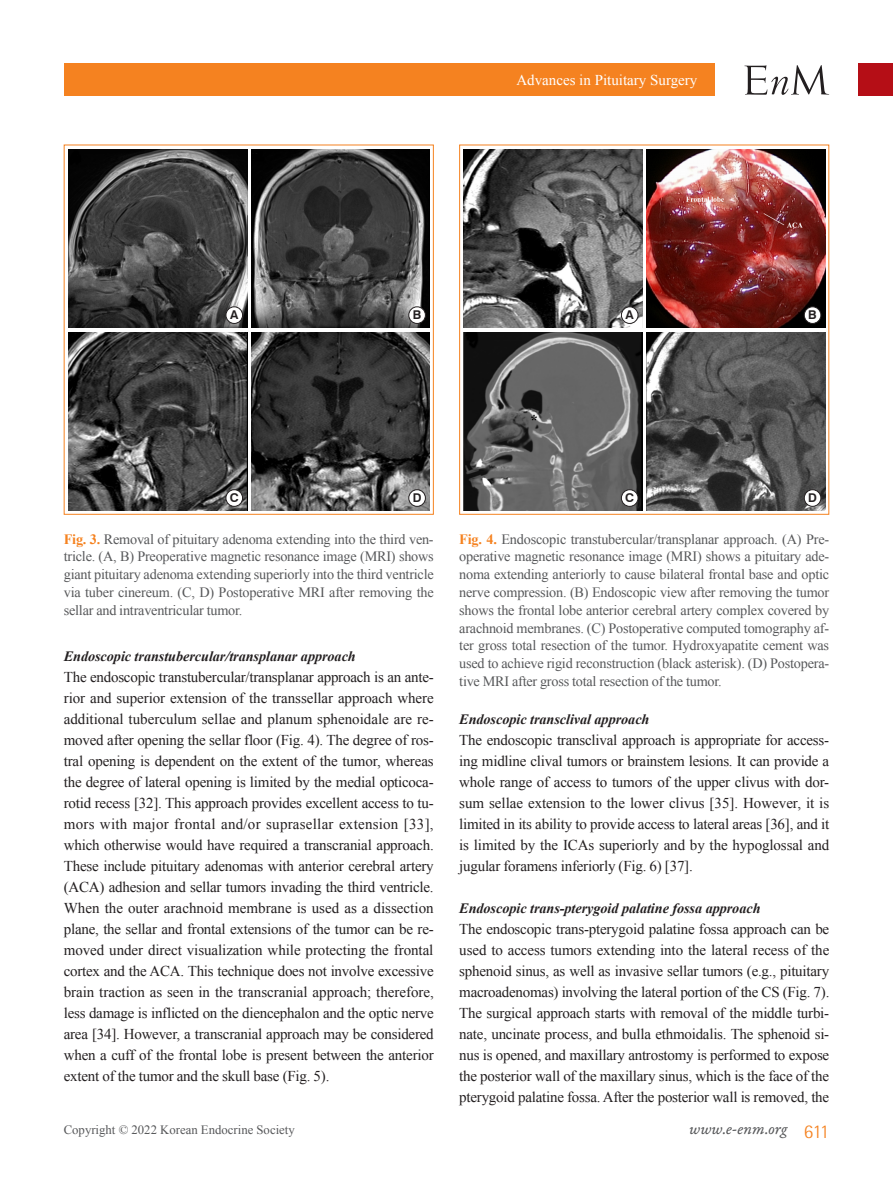
<style>
.page{position:relative;width:893px;height:1191px;background:#fff}
.page>*{position:absolute;margin:0;border:0;box-sizing:border-box;transform-origin:0 0}
.t1{font:16.5px "Garamond Premr Pro It Capt";color:#57585a}
.본문_0{font:15px/21px "Times New Roman";letter-spacing:-.015em;color:#231f20;text-align:justify}
.t2{font:15px "Times New Roman";color:#fff}
.표그림제목{font:14.25px/17.9px "Times New Roman";letter-spacing:-.015em;color:#57585a;text-align:justify}
.소제목3{font:italic 700 14.25px "Times New Roman";letter-spacing:-.005em;color:#231f20}
.t3{font:12.75px "Times New Roman";color:#57585a}
.t4{font:700 12.15px "Swiss 721 BT";color:#231f20}
.s1{font-weight:700;color:#f58220}
.s2{font-family:"Rotis Semi Sans Std";font-weight:300;font-size:19.5px;color:#f58220}
</style>
<div class="page">
<div style="left:859px;top:64px;width:34px;height:32px;background:#b50e16"></div>
<div style="left:64px;top:64px;width:650px;height:32px;background:#f58220"></div>
<svg style="left:744px;top:65px;width:85px;height:30px"></svg>
<img style="left:68px;top:332px;width:179px;height:179px">
<img style="left:464px;top:332px;width:178px;height:179px">
<img style="left:68px;top:149px;width:179px;height:179px">
<img style="left:464px;top:149px;width:178px;height:179px">
<img style="left:251px;top:332px;width:179px;height:179px">
<img style="left:647px;top:332px;width:178px;height:179px">
<img style="left:251px;top:149px;width:179px;height:179px">
<img style="left:647px;top:149px;width:178px;height:179px">
<div style="left:226px;top:490px;width:17px;height:16px;background:#fff;border-radius:50%"></div>
<div style="left:226px;top:489px;width:17px;height:17px;border:1px solid #231f20;border-radius:50%"></div>
<div style="left:621px;top:490px;width:17px;height:16px;background:#fff;border-radius:50%"></div>
<div style="left:621px;top:489px;width:17px;height:17px;border:1px solid #231f20;border-radius:50%"></div>
<div style="left:226px;top:307px;width:17px;height:16px;background:#fff;border-radius:50%"></div>
<div style="left:226px;top:307px;width:17px;height:17px;border:1px solid #231f20;border-radius:50%"></div>
<div style="left:621px;top:307px;width:17px;height:16px;background:#fff;border-radius:50%"></div>
<div style="left:621px;top:307px;width:17px;height:17px;border:1px solid #231f20;border-radius:50%"></div>
<div style="left:409px;top:490px;width:16px;height:16px;background:#fff;border-radius:50%"></div>
<div style="left:409px;top:489px;width:17px;height:17px;border:1px solid #231f20;border-radius:50%"></div>
<div style="left:804px;top:490px;width:17px;height:16px;background:#fff;border-radius:50%"></div>
<div style="left:804px;top:489px;width:17px;height:17px;border:1px solid #231f20;border-radius:50%"></div>
<div style="left:409px;top:307px;width:16px;height:16px;background:#fff;border-radius:50%"></div>
<div style="left:409px;top:307px;width:17px;height:17px;border:1px solid #231f20;border-radius:50%"></div>
<div style="left:804px;top:307px;width:17px;height:16px;background:#fff;border-radius:50%"></div>
<div style="left:804px;top:307px;width:17px;height:17px;border:1px solid #231f20;border-radius:50%"></div>
<p class="t2" style="left:516px;top:70px;width:182px">Advances in Pituitary Surgery</p>
<p class="t4" style="left:230px;top:308px;width:10px">A</p>
<p class="t4" style="left:626px;top:308px;width:10px">A</p>
<p class="t4" style="left:413px;top:308px;width:10px">B</p>
<p class="t4" style="left:808px;top:308px;width:10px">B</p>
<p class="t4" style="left:230px;top:490px;width:10px">C</p>
<p class="t4" style="left:625px;top:490px;width:10px">C</p>
<p class="t4" style="left:413px;top:490px;width:10px">D</p>
<p class="t4" style="left:808px;top:490px;width:10px">D</p>
<p class="표그림제목" style="left:64px;top:529px;width:371px"><span class="s1">Fig. 3.</span> Removal of pituitary adenoma extending into the third ven&shy;tricle. (A, B) Preoperative magnetic resonance image (MRI) shows giant pituitary adenoma extending superiorly into the third ventricle via tuber cinereum. (C, D) Postoperative MRI after removing the sellar and intraventricular tumor.</p>
<p class="표그림제목" style="left:459px;top:529px;width:371px"><span class="s1">Fig. 4.</span> Endoscopic transtubercular/transplanar approach. (A) Pre&shy;operative magnetic resonance image (MRI) shows a pituitary ade&shy;noma extending anteriorly to cause bilateral frontal base and optic nerve compression. (B) Endoscopic view after removing the tumor shows the frontal lobe anterior cerebral artery complex covered by arachnoid membranes. (C) Postoperative computed tomography af&shy;ter gross total resection of the tumor. Hydroxyapatite cement was used to achieve rigid reconstruction (black asterisk). (D) Postopera&shy;tive MRI after gross total resection of the tumor.</p>
<p class="소제목3" style="left:64px;top:646px;width:294px">Endoscopic transtubercular/transplanar approach</p>
<p class="본문_0" style="left:64px;top:666px;width:372px">The endoscopic transtubercular/transplanar approach is an ante&shy;rior and superior extension of the transsellar approach where additional tuberculum sellae and planum sphenoidale are re&shy;moved after opening the sellar floor (Fig. 4). The degree of ros&shy;tral opening is dependent on the extent of the tumor, whereas the degree of lateral opening is limited by the medial opticoca&shy;rotid recess [32]. This approach provides excellent access to tu&shy;mors with major frontal and/or suprasellar extension [33], which otherwise would have required a transcranial approach.<br>These include pituitary adenomas with anterior cerebral artery (ACA) adhesion and sellar tumors invading the third ventricle.<br>When the outer arachnoid membrane is used as a dissection plane, the sellar and frontal extensions of the tumor can be re&shy;moved under direct visualization while protecting the frontal cortex and the ACA. This technique does not involve excessive brain traction as seen in the transcranial approach; therefore, less damage is inflicted on the diencephalon and the optic nerve area [34]. However, a transcranial approach may be considered when a cuff of the frontal lobe is present between the anterior extent of the tumor and the skull base (Fig. 5).</p>
<p class="소제목3" style="left:459px;top:709px;width:192px">Endoscopic transclival approach</p>
<p class="본문_0" style="left:459px;top:729px;width:372px">The endoscopic transclival approach is appropriate for access&shy;ing midline clival tumors or brainstem lesions. It can provide a whole range of access to tumors of the upper clivus with dor&shy;sum sellae extension to the lower clivus [35]. However, it is limited in its ability to provide access to lateral areas [36], and it is limited by the ICAs superiorly and by the hypoglossal and jugular foramens inferiorly (Fig. 6) [37].</p>
<p class="소제목3" style="left:459px;top:898px;width:303px">Endoscopic trans-pterygoid palatine fossa approach</p>
<p class="본문_0" style="left:459px;top:918px;width:372px">The endoscopic trans-pterygoid palatine fossa approach can be used to access tumors extending into the lateral recess of the sphenoid sinus, as well as invasive sellar tumors (e.g., pituitary macroadenomas) involving the lateral portion of the CS (Fig. 7).<br>The surgical approach starts with removal of the middle turbi&shy;nate, uncinate process, and bulla ethmoidalis. The sphenoid si&shy;nus is opened, and maxillary antrostomy is performed to expose the posterior wall of the maxillary sinus, which is the face of the pterygoid palatine fossa. After the posterior wall is removed, the</p>
<p class="t3" style="left:64px;top:1120px;width:233px">Copyright © 2022 Korean Endocrine Society</p>
<p class="t1" style="left:689px;top:1118px;width:141px">www.e-enm.org <span class="s2">611</span></p>
</div>
